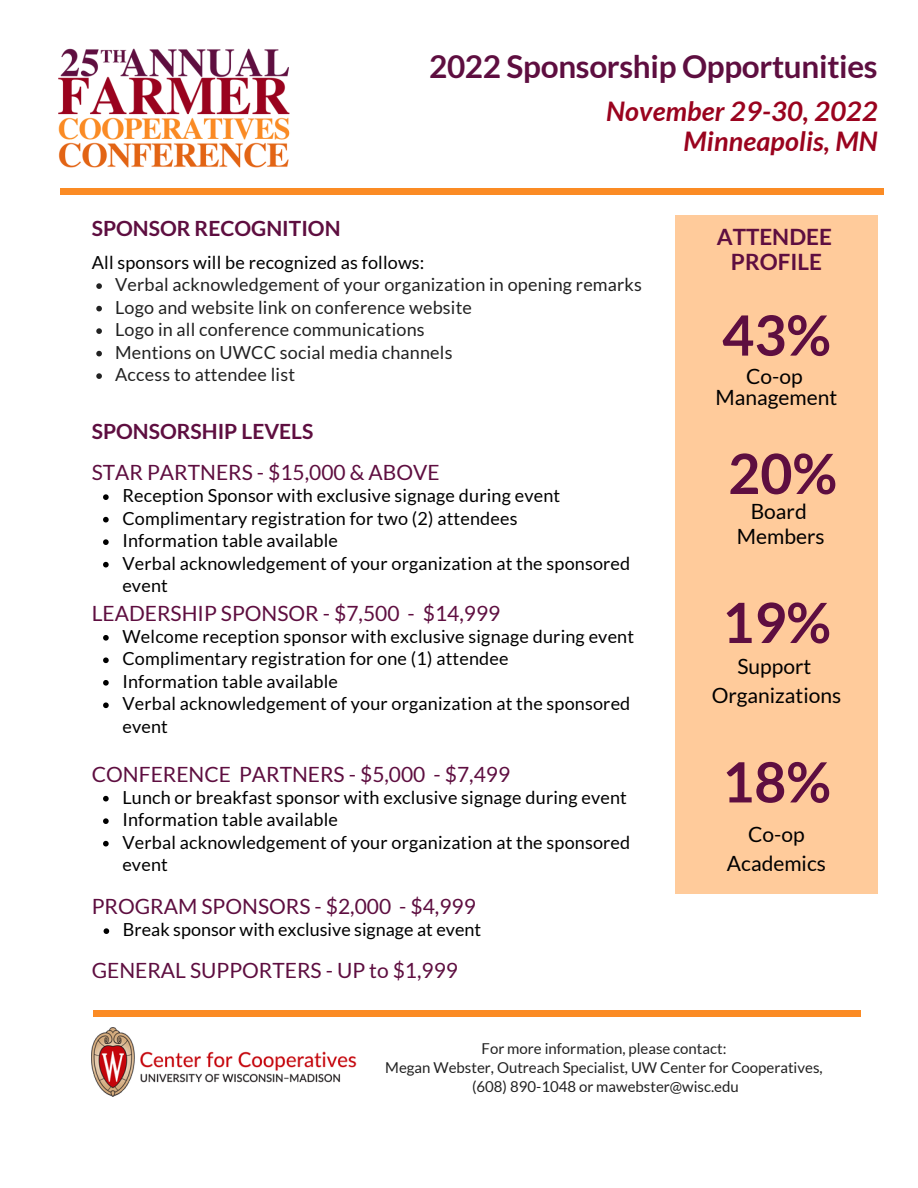
<style>
.page{position:relative;width:918px;height:1188px;background:#fff}
.page>*{position:absolute;margin:0;border:0;box-sizing:border-box;transform-origin:0 0}
.t1{font:700 55.5px "Lato";color:#5e0e40}
.t2{font:700 31.5px "Lato";letter-spacing:-.01em;color:#5e0e40}
.t3{font:italic 700 27px/29.2px "Lato";letter-spacing:.005em;color:#9a031e;text-align:right}
.t4{font:700 22.5px/24.8px "Lato";color:#5e0e40;text-align:center}
.t5{font:21px "Lato";color:#5e0e40}
.t6{font:21px/29.2px "Lato";color:#000;text-align:center}
.t7{font:700 21px "Lato";color:#5e0e40}
.t8{font:18px/22.5px "Lato";letter-spacing:.01em;color:#000}
.t9{font:18px/22.5px "Lato";letter-spacing:.01em;color:#222}
.t10{font:15px/19.2px "Lato";color:#222;text-align:center}
</style>
<div class="page">
<img style="left:92px;top:1028px;width:265px;height:68px">
<div style="left:93px;top:1010px;width:768px;height:7px;background:#fb8b24"></div>
<img style="left:58px;top:48px;width:232px;height:120px">
<div style="left:60px;top:189px;width:823px;height:6px;background:#fb8b24"></div>
<div style="left:675px;top:215px;width:203px;height:679px;background:#ffcb9b"></div>
<svg style="left:96px;top:283px;width:6px;height:6px"></svg>
<svg style="left:96px;top:306px;width:6px;height:5px"></svg>
<svg style="left:96px;top:328px;width:6px;height:6px"></svg>
<svg style="left:96px;top:351px;width:6px;height:5px"></svg>
<svg style="left:96px;top:373px;width:6px;height:6px"></svg>
<svg style="left:103px;top:494px;width:6px;height:6px"></svg>
<svg style="left:103px;top:517px;width:6px;height:5px"></svg>
<svg style="left:103px;top:539px;width:6px;height:6px"></svg>
<svg style="left:103px;top:562px;width:6px;height:5px"></svg>
<svg style="left:103px;top:635px;width:6px;height:6px"></svg>
<svg style="left:103px;top:657px;width:6px;height:6px"></svg>
<svg style="left:103px;top:680px;width:6px;height:6px"></svg>
<svg style="left:103px;top:702px;width:6px;height:6px"></svg>
<svg style="left:103px;top:796px;width:6px;height:5px"></svg>
<svg style="left:103px;top:818px;width:6px;height:6px"></svg>
<svg style="left:103px;top:841px;width:6px;height:5px"></svg>
<svg style="left:104px;top:928px;width:5px;height:6px"></svg>
<h2 class="t2" style="left:429px;top:47px;width:450px">2022 Sponsorship Opportunities</h2>
<h3 class="t3" style="left:606px;top:96px;width:273px">November 29-30, 2022<br>Minneapolis, MN</h3>
<p class="t7" style="left:92px;top:215px;width:250px">SPONSOR RECOGNITION</p>
<p class="t8" style="left:92px;top:250px;width:334px">All sponsors will be recognized as follows:</p>
<p class="t9" style="left:115px;top:273px;width:528px">Verbal acknowledgement of your organization in opening remarks Logo and website link on conference website<br>Logo in all conference communications<br>Mentions on UWCC social media channels<br>Access to attendee list</p>
<p class="t7" style="left:92px;top:418px;width:223px">SPONSORSHIP LEVELS</p>
<p class="t5" style="left:92px;top:460px;width:349px">STAR PARTNERS - $15,000 &amp; ABOVE</p>
<p class="t8" style="left:122px;top:484px;width:509px">Reception Sponsor with exclusive signage during event Complimentary registration for two (2) attendees<br>Information table available<br>Verbal acknowledgement of your organization at the sponsored event</p>
<p class="t8" style="left:122px;top:625px;width:513px">Welcome reception sponsor with exclusive signage during event Complimentary registration for one (1) attendee<br>Information table available<br>Verbal acknowledgement of your organization at the sponsored event</p>
<p class="t5" style="left:92px;top:600px;width:410px">LEADERSHIP SPONSOR - $7,500 - $14,999</p>
<p class="t5" style="left:92px;top:761px;width:420px">CONFERENCE PARTNERS - $5,000 - $7,499</p>
<p class="t8" style="left:122px;top:786px;width:509px">Lunch or breakfast sponsor with exclusive signage during event Information table available<br>Verbal acknowledgement of your organization at the sponsored event</p>
<p class="t5" style="left:92px;top:894px;width:386px">PROGRAM SPONSORS - $2,000 - $4,999</p>
<p class="t8" style="left:123px;top:918px;width:360px">Break sponsor with exclusive signage at event</p>
<p class="t5" style="left:92px;top:957px;width:368px">GENERAL SUPPORTERS - UP to $1,999</p>
<p class="t4" style="left:717px;top:224px;width:117px">ATTENDEE<br>PROFILE</p>
<h1 class="t1" style="left:722px;top:301px;width:110px">43%</h1>
<p class="t6" style="left:716px;top:366px;width:123px;line-height:20.2px">Co-op<br>Management</p>
<h1 class="t1" style="left:728px;top:439px;width:110px">20%</h1>
<p class="t6" style="left:737px;top:499px;width:89px;line-height:24.8px">Board<br>Members</p>
<h1 class="t1" style="left:722px;top:588px;width:110px">19%</h1>
<p class="t6" style="left:712px;top:651px;width:131px">Support<br>Organizations</p>
<h1 class="t1" style="left:722px;top:748px;width:110px">18%</h1>
<p class="t6" style="left:727px;top:819px;width:100px">Co-op<br>Academics</p>
<p class="t10" style="left:385px;top:1039px;width:439px">For more information, please contact:<br>Megan Webster, Outreach Specialist, UW Center for Cooperatives, (608) 890-1048 or mawebster@wisc.edu</p>
</div>
